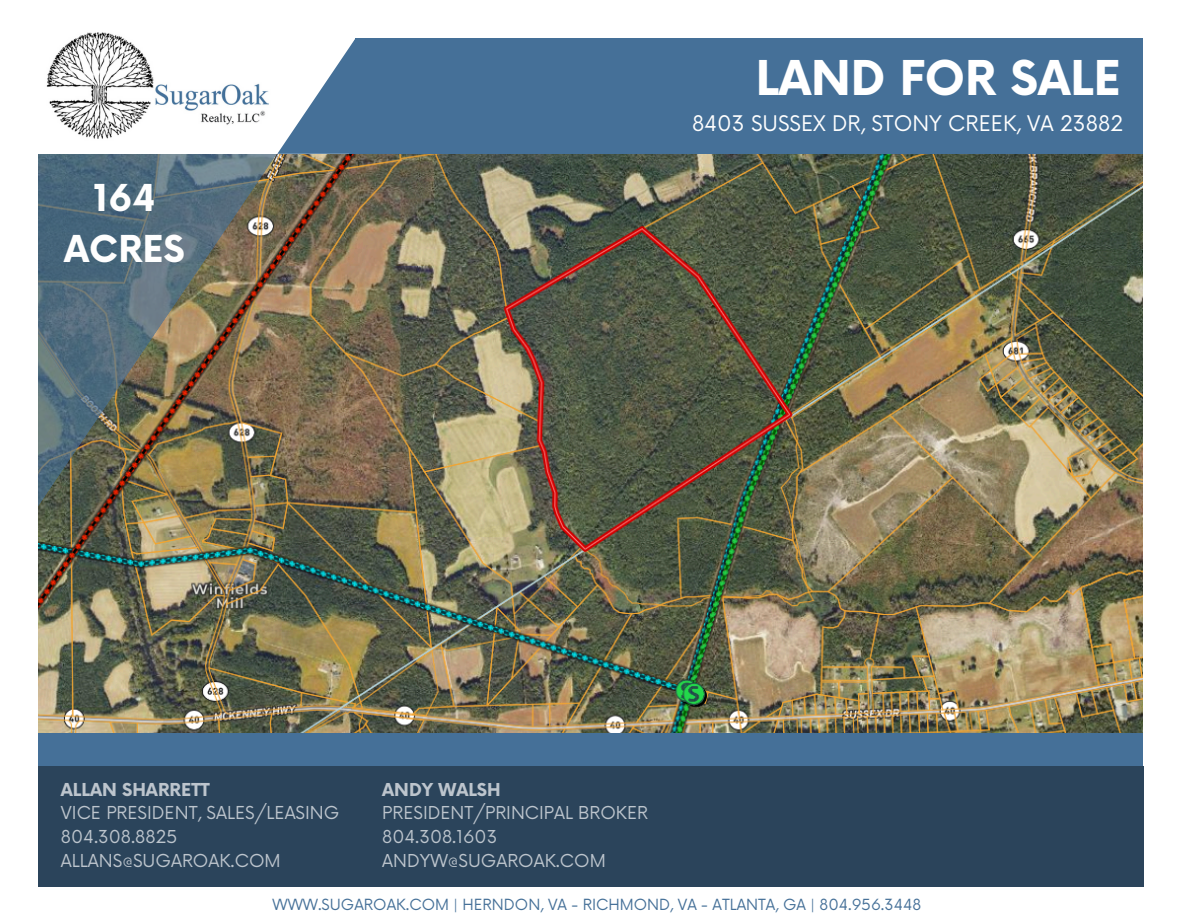
<style>
.page{position:relative;width:1188px;height:918px;background:#fff}
.page>*{position:absolute;margin:0;border:0;box-sizing:border-box;transform-origin:0 0}
.t1{font:700 46.8px "Now";color:#fff}
.t2{font:700 36.15px/50.7px "Now";color:#fefefe;text-align:center}
.t3{font:21px "Now";color:#fff}
.t4{font:17.4px/23.7px "Now";color:#bdc5cd}
.t5{font:15px "Now";color:#457098}
.s1{font-weight:700}
</style>
<div class="page">
<img style="left:38px;top:154px;width:1105px;height:579px">
<div style="left:0;top:733px;width:1143px;height:37px;background:#457098"></div>
<img style="left:38px;top:154px;width:334px;height:372px">
<img style="left:46px;top:32px;width:223px;height:107px">
<div style="left:355px;top:38px;width:833px;height:116px;background:#457098"></div>
<svg style="left:277px;top:39px;width:78px;height:115px"></svg>
<div style="left:0;top:137px;width:38px;height:781px;background:#fff"></div>
<div style="left:1143px;top:2px;width:45px;height:916px;background:#fff"></div>
<div style="left:38px;top:766px;width:1105px;height:120px;background:#2b445b"></div>
<p class="t1" style="left:756px;top:52px;width:366px">LAND FOR SALE</p>
<p class="t2" style="left:64px;top:175px;width:122px">164<br>ACRES</p>
<h2 class="t3" style="left:692px;top:112px;width:433px">8403 SUSSEX DR, STONY CREEK, VA 23882</h2>
<p class="t4" style="left:61px;top:779px;width:280px"><span class="s1">ALLAN SHARRETT<br></span>VICE PRESIDENT, SALES/LEASING<br>804.308.8825<br>ALLANS@SUGAROAK.COM</p>
<h1 class="t4" style="left:382px;top:779px;width:267px"><span class="s1">ANDY WALSH<br></span>PRESIDENT/PRINCIPAL BROKER<br>804.308.1603<br>ANDYW@SUGAROAK.COM</h1>
<h3 class="t5" style="left:273px;top:896px;width:650px">WWW.SUGAROAK.COM | HERNDON, VA - RICHMOND, VA - ATLANTA, GA | 804.956.3448</h3>
</div>
